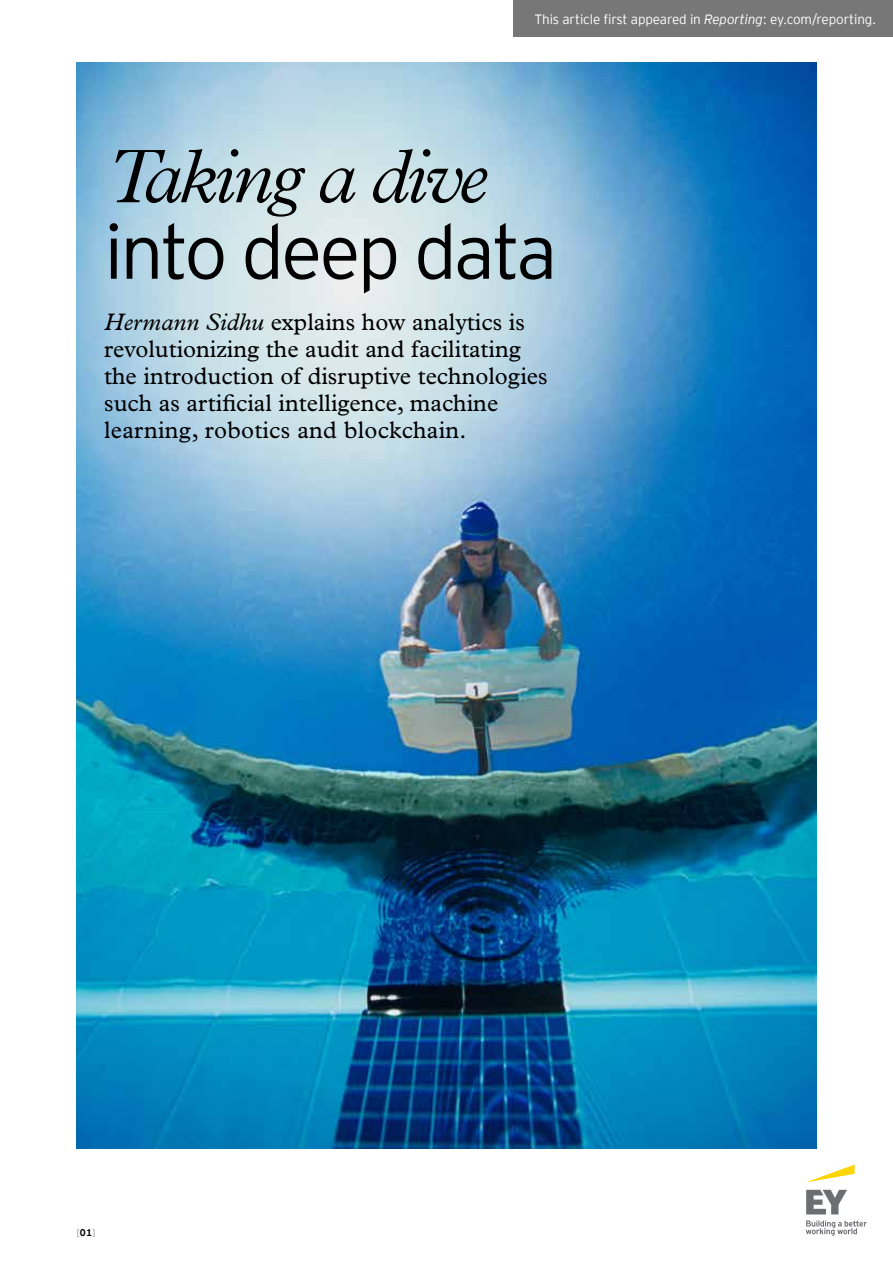
<style>
.page{position:relative;width:893px;height:1263px;background:#fff}
.page>*{position:absolute;margin:0;border:0;box-sizing:border-box;transform-origin:0 0}
.t1{font:300 76.5px "EY Interstate";letter-spacing:-.04em;color:#000}
.t2{font:italic 300 76.5px "Plantin";letter-spacing:-.04em;color:#000}
.t3{font:24px/27px "Plantin";color:#000}
.t4{font:300 13.5px "EY Interstate";letter-spacing:-.01em;color:#fff}
.t5{font:300 9.75px "EY Interstate";color:#939598}
.s1{font-style:italic}
.s2{font-weight:700;color:#000}
</style>
<div class="page">
<div style="left:513px;top:0;width:380px;height:36px;background:#777"></div>
<img style="left:76px;top:63px;width:741px;height:1086px">
<svg style="left:807px;top:1164px;width:48px;height:18px"></svg>
<svg style="left:806px;top:1190px;width:61px;height:46px"></svg>
<p class="t4" style="left:534px;top:9px;width:343px">This article first appeared in <span class="s1">Reporting</span>: ey.com/reporting.</p>
<h1 class="t2" style="left:104px;top:134px;width:384px">Taking a dive</h1>
<h1 class="t1" style="left:104px;top:197px;width:455px">into deep data</h1>
<p class="t3" style="left:104px;top:308px;width:445px"><span class="s1">Hermann Sidhu</span> explains how analytics is revolutionizing the audit and facilitating the introduction of disruptive technologies such as artificial intelligence, machine learning, robotics and blockchain.</p>
<p class="t5" style="left:77px;top:1226px;width:20px">[<span class="s2">01</span>]</p>
</div>
